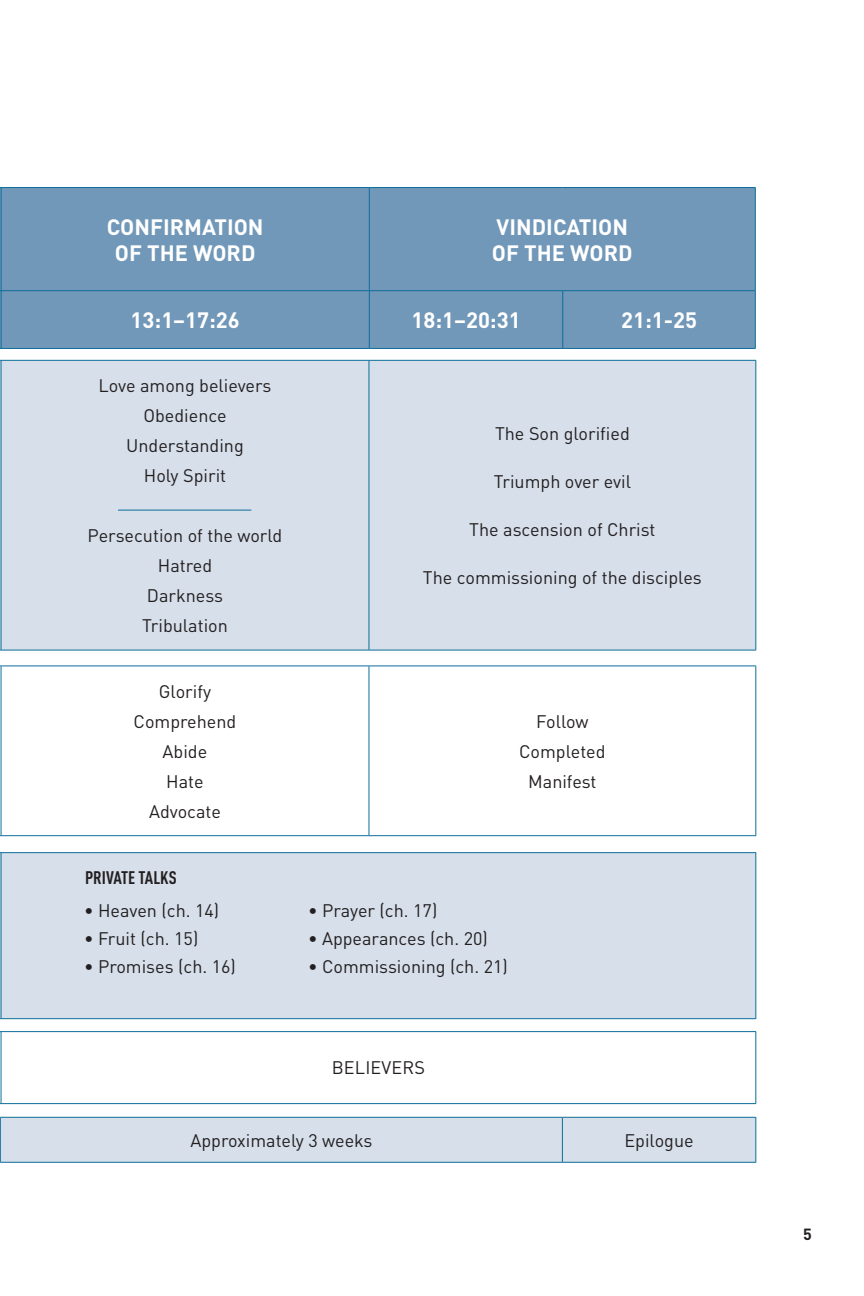
<style>
.page{position:relative;width:864px;height:1296px;background:#fff}
.page>*{position:absolute;margin:0;border:0;box-sizing:border-box;transform-origin:0 0}
.t1{font:700 22px/26px "DINOT";color:#fff}
.t2{font:18px/30px "DINOT";color:#231f20;text-align:center}
.t3{font:700 condensed 18px "DINOT";color:#231f20}
.t4{font:700 16px "DINOT";color:#231f20}
</style>
<div class="page">
<div style="left:0;top:361px;width:755px;height:289px;background:#d6dfea"></div>
<hr style="left:1px;top:360px;width:368px;height:1px;background:#0d6e99">
<hr style="left:369px;top:360px;width:387px;height:1px;background:#0d6e99">
<hr style="left:1px;top:361px;width:1px;height:289px;background:#0d6e99">
<hr style="left:369px;top:361px;width:1px;height:289px;background:#0d6e99">
<hr style="left:755px;top:361px;width:1px;height:289px;background:#0d6e99">
<hr style="left:1px;top:650px;width:368px;height:1px;background:#0d6e99">
<hr style="left:369px;top:650px;width:387px;height:1px;background:#0d6e99">
<div style="left:0;top:188px;width:755px;height:160px;background:#7198b9"></div>
<hr style="left:1px;top:187px;width:368px;height:1px;background:#0d6e99">
<hr style="left:369px;top:187px;width:194px;height:1px;background:#0d6e99">
<hr style="left:563px;top:187px;width:193px;height:1px;background:#0d6e99">
<hr style="left:1px;top:188px;width:1px;height:102px;background:#0d6e99">
<hr style="left:369px;top:188px;width:1px;height:102px;background:#0d6e99">
<hr style="left:755px;top:188px;width:1px;height:102px;background:#0d6e99">
<hr style="left:1px;top:291px;width:1px;height:57px;background:#0d6e99">
<hr style="left:369px;top:291px;width:1px;height:57px;background:#0d6e99">
<hr style="left:562px;top:291px;width:1px;height:57px;background:#0d6e99">
<hr style="left:755px;top:291px;width:1px;height:57px;background:#0d6e99">
<hr style="left:1px;top:290px;width:368px;height:1px;background:#0d6e99">
<hr style="left:369px;top:290px;width:194px;height:1px;background:#0d6e99">
<hr style="left:563px;top:290px;width:193px;height:1px;background:#0d6e99">
<hr style="left:1px;top:348px;width:368px;height:1px;background:#0d6e99">
<hr style="left:369px;top:348px;width:194px;height:1px;background:#0d6e99">
<hr style="left:563px;top:348px;width:193px;height:1px;background:#0d6e99">
<div style="left:0;top:1117px;width:756px;height:45px;background:#d6dfea"></div>
<hr style="left:0;top:1162px;width:562px;height:1px;background:#0d6e99">
<hr style="left:562px;top:1162px;width:194px;height:1px;background:#0d6e99">
<hr style="left:1px;top:666px;width:368px;height:1px;background:#0d6e99">
<hr style="left:369px;top:666px;width:387px;height:1px;background:#0d6e99">
<hr style="left:1px;top:666px;width:1px;height:169px;background:#0d6e99">
<hr style="left:369px;top:666px;width:1px;height:169px;background:#0d6e99">
<hr style="left:755px;top:666px;width:1px;height:169px;background:#0d6e99">
<hr style="left:1px;top:835px;width:368px;height:1px;background:#0d6e99">
<hr style="left:369px;top:835px;width:387px;height:1px;background:#0d6e99">
<div style="left:0;top:853px;width:755px;height:165px;background:#d6dfea"></div>
<hr style="left:1px;top:852px;width:755px;height:1px;background:#0d6e99">
<hr style="left:1px;top:853px;width:1px;height:165px;background:#0d6e99">
<hr style="left:755px;top:853px;width:1px;height:165px;background:#0d6e99">
<hr style="left:1px;top:1018px;width:755px;height:1px;background:#0d6e99">
<svg style="left:0;top:1032px;width:755px;height:71px"></svg>
<hr style="left:1px;top:1031px;width:755px;height:1px;background:#0d6e99">
<hr style="left:1px;top:1032px;width:1px;height:71px;background:#0d6e99">
<hr style="left:755px;top:1032px;width:1px;height:71px;background:#0d6e99">
<hr style="left:1px;top:1103px;width:755px;height:1px;background:#0d6e99">
<hr style="left:118px;top:510px;width:133px;height:1px;background:#0d6e99">
<p class="t1" style="left:115px;top:213px;width:150px;text-indent:-8px">CONFIRMATION<br>OF THE WORD</p>
<p class="t1" style="left:492px;top:213px;width:138px">VINDICATION<br>OF THE WORD</p>
<p class="t1" style="left:131px;top:306px;width:111px">13:1–17:26</p>
<p class="t1" style="left:411px;top:306px;width:111px">18:1–20:31</p>
<p class="t1" style="left:621px;top:306px;width:77px">21:1-25</p>
<p class="t2" style="left:98px;top:370px;width:175px">Love among believers<br>Obedience<br>U nderstanding<br>Holy Spirit</p>
<p class="t2" style="left:88px;top:520px;width:196px">Persecution of the world<br>Hatred<br>Darkness<br>Tribulation</p>
<p class="t2" style="left:134px;top:676px;width:104px">Glorify<br>Comprehend<br>Abide<br>Hate<br>Advocate</p>
<p class="t3" style="left:85px;top:867px;width:93px">PRIVATE TALKS</p>
<p class="t2" style="left:84px;top:895px;width:137px">• Heaven (ch. 14)</p>
<p class="t2" style="left:84px;top:923px;width:116px">• Fruit (ch. 15)</p>
<p class="t2" style="left:84px;top:951px;width:153px">• Promises (ch. 16)</p>
<p class="t2" style="left:495px;top:418px;width:136px">The Son glorified</p>
<p class="t2" style="left:494px;top:466px;width:139px">Triumph over evil</p>
<p class="t2" style="left:469px;top:514px;width:188px">The ascension of Christ</p>
<p class="t2" style="left:423px;top:562px;width:280px">The commissioning of the disciples</p>
<p class="t2" style="left:519px;top:706px;width:88px">Follow<br>Completed<br>Manifest</p>
<p class="t2" style="left:308px;top:895px;width:131px">• Prayer (ch. 17)</p>
<p class="t2" style="left:308px;top:923px;width:181px">• Appearances (ch. 20)</p>
<p class="t2" style="left:308px;top:951px;width:201px">• Commissioning (ch. 21)</p>
<p class="t2" style="left:332px;top:1053px;width:22px">Belie</p>
<p class="t2" style="left:382px;top:1053px;width:22px">vers</p>
<p class="t2" style="left:190px;top:1125px;width:183px">Approximately 3 weeks</p>
<p class="t2" style="left:625px;top:1125px;width:71px">Epilogue</p>
<p class="t4" style="left:803px;top:1224px;width:10px">5</p>
</div>
